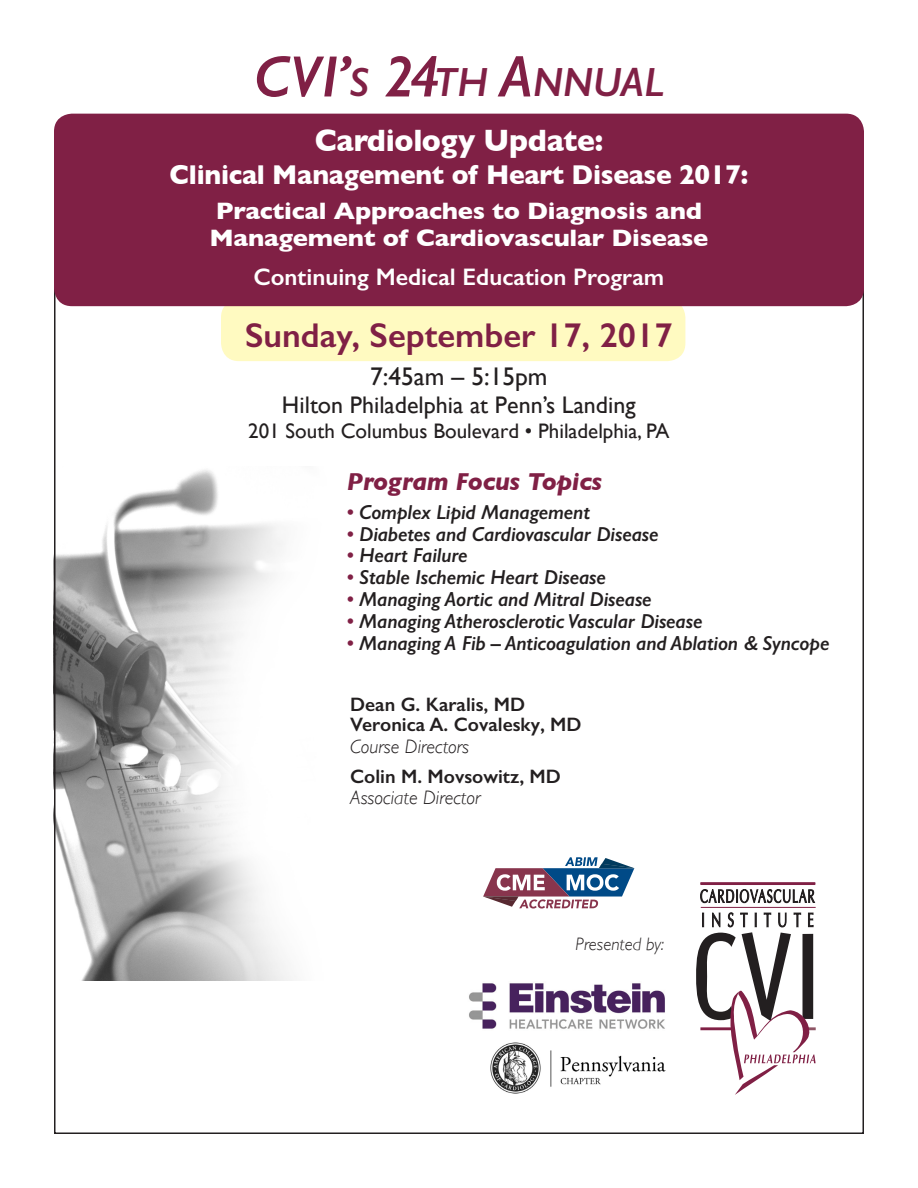
<style>
.page{position:relative;width:918px;height:1188px;background:#fff}
.page>*{position:absolute;margin:0;border:0;box-sizing:border-box;transform-origin:0 0}
.t1{font:italic 600 40.95px "Gill Sans";letter-spacing:-.015em;color:#802045}
.t2{font:600 34.5px "Gill Sans";color:#802045}
.t3{font:700 31.5px "Gill Sans";letter-spacing:-.01em;color:#fff;scale:.95 1}
.t4{font:700 27.75px "Gill Sans";letter-spacing:-.01em;color:#fff;scale:.95 1}
.t5{font:25.5px "Gill Sans";color:#231f20}
.t6{font:italic 700 24.9px "Gill Sans";letter-spacing:-.01em;color:#802045}
.t7{font:700 24.15px/27px "Gill Sans";letter-spacing:-.01em;color:#fff;scale:1.05 1}
.t8{font:600 24px "Gill Sans";color:#fff}
.t9{font:24px "Gill Sans";color:#231f20}
.t10{font:21px "Gill Sans";color:#231f20}
.t11{font:italic 600 20.25px "Gill Sans";letter-spacing:-.01em;color:#231f20}
.t12{font:600 19.5px/21px "Gill Sans";color:#231f20}
.t13{font:italic 300 18px "Gill Sans";color:#231f20}
.s1{font-size:58.5px}
.s2{color:#802045}
.s3{font-weight:300;font-style:italic}
</style>
<div class="page">
<div style="left:221px;top:300px;width:464px;height:61px;background:#fffac1;border-radius:18px"></div>
<img style="left:57px;top:470px;width:236px;height:511px">
<div style="left:54px;top:114px;width:810px;height:192px;background:#802045;border-radius:18px"></div>
<svg style="left:700px;top:889px;width:115px;height:14px"></svg>
<hr style="left:701px;top:907px;width:115px;height:1px;background:#802045">
<hr style="left:700px;top:882px;width:115px;height:3px;background:#802045">
<svg style="left:696px;top:912px;width:120px;height:183px"></svg>
<img style="left:490px;top:1043px;width:176px;height:51px">
<img style="left:469px;top:983px;width:196px;height:46px">
<svg style="left:483px;top:857px;width:151px;height:52px"></svg>
<p class="t1" style="left:254px;top:58px;width:411px"><span class="s1">CVI’</span>S <span class="s1">24</span>TH <span class="s1">A</span>NNUAL</p>
<p class="t3" style="left:315px;top:115px;width:305px">Cardiology Update:</p>
<p class="t4" style="left:170px;top:152px;width:611px">Clinical Management of Heart Disease 2017:</p>
<p class="t7" style="left:209px;top:197px;width:477px">Practical Approaches to Diagnosis and<br>Management of Cardiovascular Disease</p>
<p class="t8" style="left:253px;top:262px;width:412px">Continuing Medical Education Program</p>
<p class="t2" style="left:245px;top:314px;width:429px">Sunday, September 17, 2017</p>
<p class="t5" style="left:370px;top:362px;width:179px">7:45am – 5:15pm</p>
<p class="t9" style="left:282px;top:391px;width:355px">Hilton Philadelphia at Penn’s Landing</p>
<p class="t10" style="left:248px;top:419px;width:423px">201 South Columbus Boulevard • Philadelphia, PA</p>
<p class="t6" style="left:347px;top:467px;width:257px">Program Focus Topics</p>
<p class="t11" style="left:347px;top:500px;width:245px"><span class="s2">•</span> Complex Lipid Management</p>
<p class="t11" style="left:347px;top:522px;width:313px"><span class="s2">•</span> Diabetes and Cardiovascular Disease</p>
<p class="t11" style="left:347px;top:543px;width:122px"><span class="s2">•</span> Heart Failure</p>
<p class="t11" style="left:347px;top:565px;width:261px"><span class="s2">•</span> Stable Ischemic Heart Disease</p>
<p class="t11" style="left:347px;top:587px;width:307px"><span class="s2">•</span> Managing Aortic and Mitral Disease</p>
<p class="t11" style="left:347px;top:609px;width:357px"><span class="s2">•</span> Managing Atherosclerotic Vascular Disease</p>
<p class="t11" style="left:347px;top:631px;width:484px"><span class="s2">•</span> Managing A Fib – Anticoagulation and Ablation &amp; Syncope</p>
<p class="t12" style="left:350px;top:693px;width:233px">Dean G. Karalis, MD<br>Veronica A. Covalesky, MD<br><span class="s3">Course Directors</span></p>
<p class="t12" style="left:350px;top:765px;width:212px">Colin M. Movsowitz, MD<br><span class="s3">Associate Director</span></p>
<p class="t13" style="left:576px;top:934px;width:90px">Presented by:</p>
</div>
